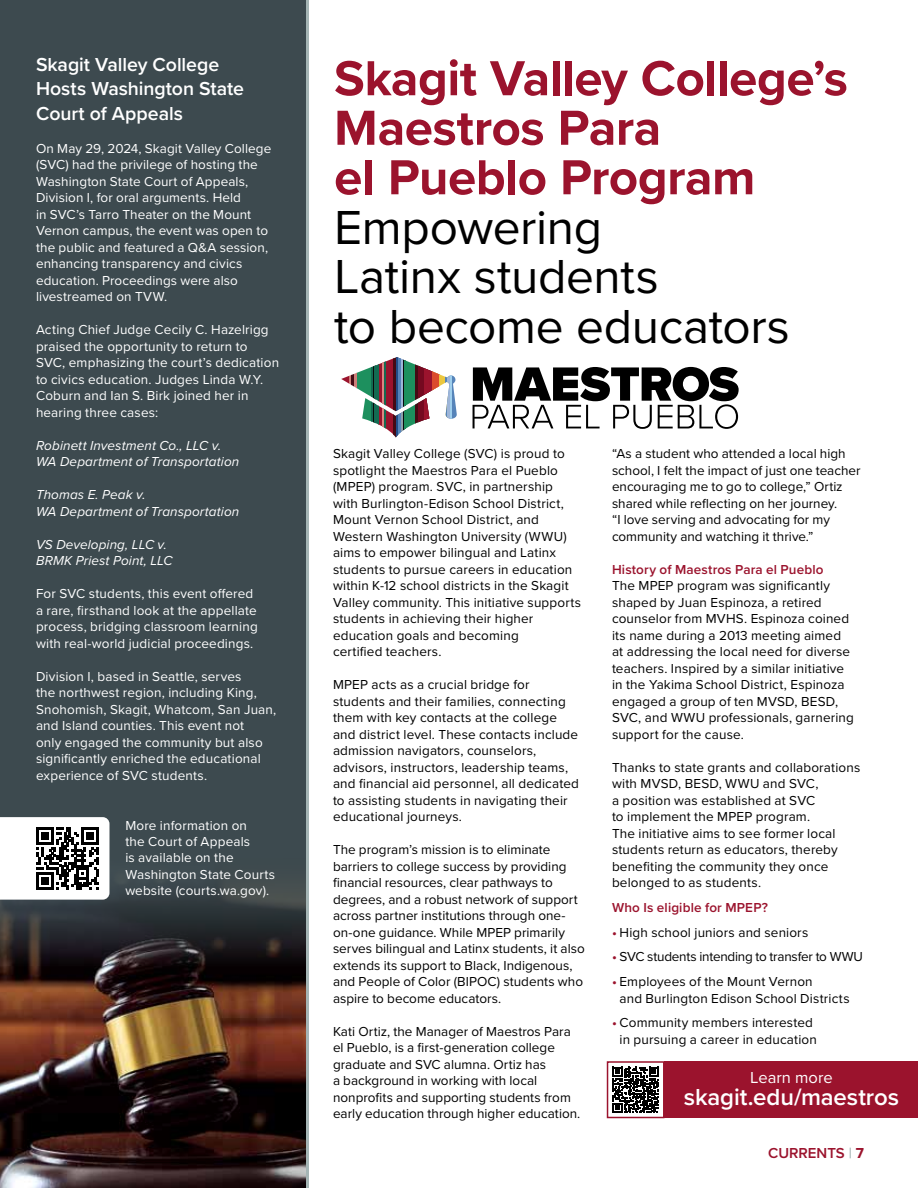
<style>
.page{position:relative;width:918px;height:1188px;background:#fff}
.page>*{position:absolute;margin:0;border:0;box-sizing:border-box;transform-origin:0 0}
.t1{font:700 51px/49.5px "Proxima Nova";letter-spacing:-.01em;color:#9b132d}
.t2{font:49.5px/49.5px "Proxima Nova";letter-spacing:-.005em;color:#000}
.t3{font:600 24px "Proxima Nova";letter-spacing:-.005em;color:#fff}
.t4{font:600 19.5px/24.8px "Proxima Nova";color:#fff}
.t5{font:16.5px "Proxima Nova";color:#fff}
.t6{font:600 15px "Proxima Nova";color:#9b132d}
.t7{font:13.5px/16.5px "Proxima Nova";letter-spacing:.01em;color:#000}
.t8{font:13.5px/16.5px "Proxima Nova";letter-spacing:.01em;color:#fff}
.t9{font:italic 13.5px/16.5px "Proxima Nova";letter-spacing:.005em;color:#fff}
.t10{font:600 13.5px "Proxima Nova";letter-spacing:.01em;color:#9b132d}
.t11{font:13.5px "Proxima Nova";letter-spacing:-.02em;color:#000}
.s1{font-weight:600;color:#9b132d}
.s2{color:#a5b5b5}
.s3{font-weight:700}
</style>
<div class="page">
<div style="left:0;top:0;width:306px;height:1188px;background:#3d4a4f"></div>
<img style="left:0;top:972px;width:306px;height:216px">
<svg style="left:364px;top:419px;width:7px;height:3px"></svg>
<svg style="left:379px;top:419px;width:14px;height:15px"></svg>
<div style="left:393px;top:398px;width:5px;height:40px;background:#440b14"></div>
<div style="left:396px;top:398px;width:5px;height:40px;background:#214d88"></div>
<svg style="left:398px;top:419px;width:3px;height:19px"></svg>
<svg style="left:401px;top:419px;width:2px;height:13px"></svg>
<hr style="left:382px;top:398px;width:3px;height:40px;background:#de8480">
<hr style="left:384px;top:398px;width:2px;height:40px;background:#136b52">
<hr style="left:371px;top:398px;width:3px;height:40px;background:#136b52">
<hr style="left:373px;top:398px;width:2px;height:40px;background:#080b0c">
<hr style="left:403px;top:398px;width:3px;height:40px;background:#080b0c">
<svg style="left:375px;top:419px;width:4px;height:6px"></svg>
<svg style="left:404px;top:419px;width:11px;height:19px"></svg>
<svg style="left:415px;top:419px;width:3px;height:5px"></svg>
<svg style="left:418px;top:419px;width:6px;height:4px"></svg>
<svg style="left:341px;top:376px;width:8px;height:8px"></svg>
<svg style="left:357px;top:367px;width:14px;height:52px"></svg>
<svg style="left:379px;top:358px;width:14px;height:61px"></svg>
<div style="left:393px;top:357px;width:5px;height:62px;background:#440b14"></div>
<div style="left:396px;top:357px;width:5px;height:62px;background:#214d88"></div>
<div style="left:398px;top:357px;width:5px;height:62px;background:#5684b9"></div>
<svg style="left:401px;top:357px;width:2px;height:62px"></svg>
<hr style="left:382px;top:357px;width:3px;height:62px;background:#de8480">
<hr style="left:384px;top:357px;width:2px;height:62px;background:#136b52">
<hr style="left:349px;top:357px;width:2px;height:62px;background:#cd7f79">
<hr style="left:351px;top:357px;width:3px;height:62px;background:#440b14">
<hr style="left:354px;top:357px;width:3px;height:62px;background:#cd7f79">
<hr style="left:371px;top:357px;width:3px;height:62px;background:#136b52">
<hr style="left:373px;top:357px;width:2px;height:62px;background:#080b0c">
<hr style="left:403px;top:357px;width:3px;height:62px;background:#080b0c">
<svg style="left:375px;top:364px;width:4px;height:55px"></svg>
<svg style="left:404px;top:357px;width:11px;height:62px"></svg>
<svg style="left:415px;top:364px;width:3px;height:55px"></svg>
<svg style="left:418px;top:365px;width:6px;height:54px"></svg>
<svg style="left:424px;top:368px;width:8px;height:51px"></svg>
<svg style="left:436px;top:373px;width:9px;height:15px"></svg>
<svg style="left:445px;top:375px;width:12px;height:44px"></svg>
<hr style="left:448px;top:357px;width:2px;height:62px;background:#9db5d8">
<hr style="left:450px;top:357px;width:2px;height:62px;background:#9fcfed">
<svg style="left:432px;top:371px;width:4px;height:20px"></svg>
<hr style="left:438px;top:357px;width:1px;height:62px;background:#db4b2d">
<svg style="left:473px;top:367px;width:266px;height:62px"></svg>
<div style="left:664px;top:1061px;width:254px;height:57px;background:#9b132d"></div>
<svg style="left:613px;top:1067px;width:46px;height:46px"></svg>
<div style="left:607px;top:1061px;width:58px;height:57px;border:2px solid #9b132d"></div>
<svg style="left:0;top:888px;width:306px;height:84px"></svg>
<svg style="left:0;top:817px;width:110px;height:83px;background:#bababa"></svg>
<hr style="left:306px;top:0;width:3px;height:1188px;background:#a5b5b5">
<h3 class="t4" style="left:36px;top:51px;width:209px">Skagit Valley College<br>Hosts Washington State<br>Court of Appeals</h3>
<p class="t8" style="left:36px;top:140px;width:237px">On May 29, 2024, Skagit Valley College (SVC) had the privilege of hosting the Washington State Court of Appeals, Division I, for oral arguments. Held<br>in SVC’s Tarro Theater on the Mount Vernon campus, the event was open to the public and featured a Q&amp;A session, enhancing transparency and civics education. Proceedings were also livestreamed on TVW.</p>
<p class="t8" style="left:36px;top:321px;width:245px">Acting Chief Judge Cecily C. Hazelrigg praised the opportunity to return to SVC, emphasizing the court’s dedication to civics education. Judges Linda W.Y.<br>Coburn and Ian S. Birk joined her in hearing three cases:</p>
<p class="t9" style="left:36px;top:437px;width:205px">Robinett Investment Co., LLC v.<br>WA Department of Transportation</p>
<p class="t9" style="left:36px;top:486px;width:205px">Thomas E. Peak v.<br>WA Department of Transportation</p>
<p class="t9" style="left:36px;top:536px;width:138px">VS Developing, LLC v.<br>BRMK Priest Point, LLC</p>
<p class="t8" style="left:36px;top:585px;width:223px">For SVC students, this event offered a rare, firsthand look at the appellate process, bridging classroom learning with real-world judicial proceedings.</p>
<p class="t8" style="left:36px;top:668px;width:242px">Division I, based in Seattle, serves<br>the northwest region, including King, Snohomish, Skagit, Whatcom, San Juan, and Island counties. This event not<br>only engaged the community but also significantly enriched the educational experience of SVC students.</p>
<p class="t8" style="left:125px;top:816px;width:151px">More information on<br>the Court of Appeals<br>is available on the<br>Washington State Courts website (courts.wa.gov).</p>
<h1 class="t1" style="left:334px;top:52px;width:515px">Skagit Valley College’s<br>Maestros Para<br>el Pueblo Program</h1>
<h2 class="t2" style="left:334px;top:200px;width:457px">Empowering<br>Latinx students<br>to become educators</h2>
<p class="t7" style="left:333px;top:445px;width:250px">Skagit Valley College (SVC) is proud to spotlight the Maestros Para el Pueblo (MPEP) program. SVC, in partnership with Burlington-Edison School District, Mount Vernon School District, and Western Washington University (WWU) aims to empower bilingual and Latinx students to pursue careers in education within K-12 school districts in the Skagit Valley community. This initiative supports students in achieving their higher education goals and becoming<br>certified teachers.</p>
<p class="t7" style="left:333px;top:676px;width:247px">MPEP acts as a crucial bridge for students and their families, connecting them with key contacts at the college and district level. These contacts include admission navigators, counselors, advisors, instructors, leadership teams, and financial aid personnel, all dedicated to assisting students in navigating their educational journeys.</p>
<p class="t7" style="left:333px;top:841px;width:253px">The program’s mission is to eliminate barriers to college success by providing financial resources, clear pathways to degrees, and a robust network of support across partner institutions through one&shy;on-one guidance. While MPEP primarily serves bilingual and Latinx students, it also extends its support to Black, Indigenous, and People of Color (BIPOC) students who aspire to become educators.</p>
<p class="t7" style="left:333px;top:1022px;width:249px">Kati Ortiz, the Manager of Maestros Para el Pueblo, is a first-generation college graduate and SVC alumna. Ortiz has<br>a background in working with local nonprofits and supporting students from early education through higher education.</p>
<p class="t7" style="left:612px;top:445px;width:250px">“As a student who attended a local high school, I felt the impact of just one teacher encouraging me to go to college,” Ortiz shared while reflecting on her journey.<br>“I love serving and advocating for my community and watching it thrive.”</p>
<p class="t10" style="left:612px;top:559px;width:213px">History of Maestros Para el Pueblo</p>
<p class="t7" style="left:612px;top:577px;width:243px">The MPEP program was significantly shaped by Juan Espinoza, a retired counselor from MVHS. Espinoza coined its name during a 2013 meeting aimed at addressing the local need for diverse teachers. Inspired by a similar initiative in the Yakima School District, Espinoza engaged a group of ten MVSD, BESD, SVC, and WWU professionals, garnering support for the cause.</p>
<p class="t7" style="left:612px;top:758px;width:250px">Thanks to state grants and collaborations with MVSD, BESD, WWU and SVC,<br>a position was established at SVC<br>to implement the MPEP program.<br>The initiative aims to see former local students return as educators, thereby benefiting the community they once belonged to as students.</p>
<p class="t10" style="left:612px;top:897px;width:158px">Who Is eligible for MPEP?</p>
<p class="t7" style="left:612px;top:923px;width:198px"><span class="s1">•</span> High school juniors and seniors</p>
<p class="t11" style="left:612px;top:947px;width:253px"><span class="s1">•</span> SVC students intending to transfer to WWU</p>
<p class="t7" style="left:620px;top:973px;width:232px;text-indent:-8px"><span class="s1">•</span> Employees of the Mount Vernon<br>and Burlington Edison School Districts</p>
<p class="t7" style="left:612px;top:1014px;width:206px;text-align:center"><span class="s1">•</span> Community members interested in pursuing a career in education</p>
<p class="t5" style="left:750px;top:1065px;width:84px">Learn more</p>
<h3 class="t3" style="left:684px;top:1079px;width:217px">skagit.edu/maestros</h3>
<p class="t6" style="left:768px;top:1142px;width:97px">CURRENTS <span class="s2">|</span> <span class="s3">7</span></p>
</div>
